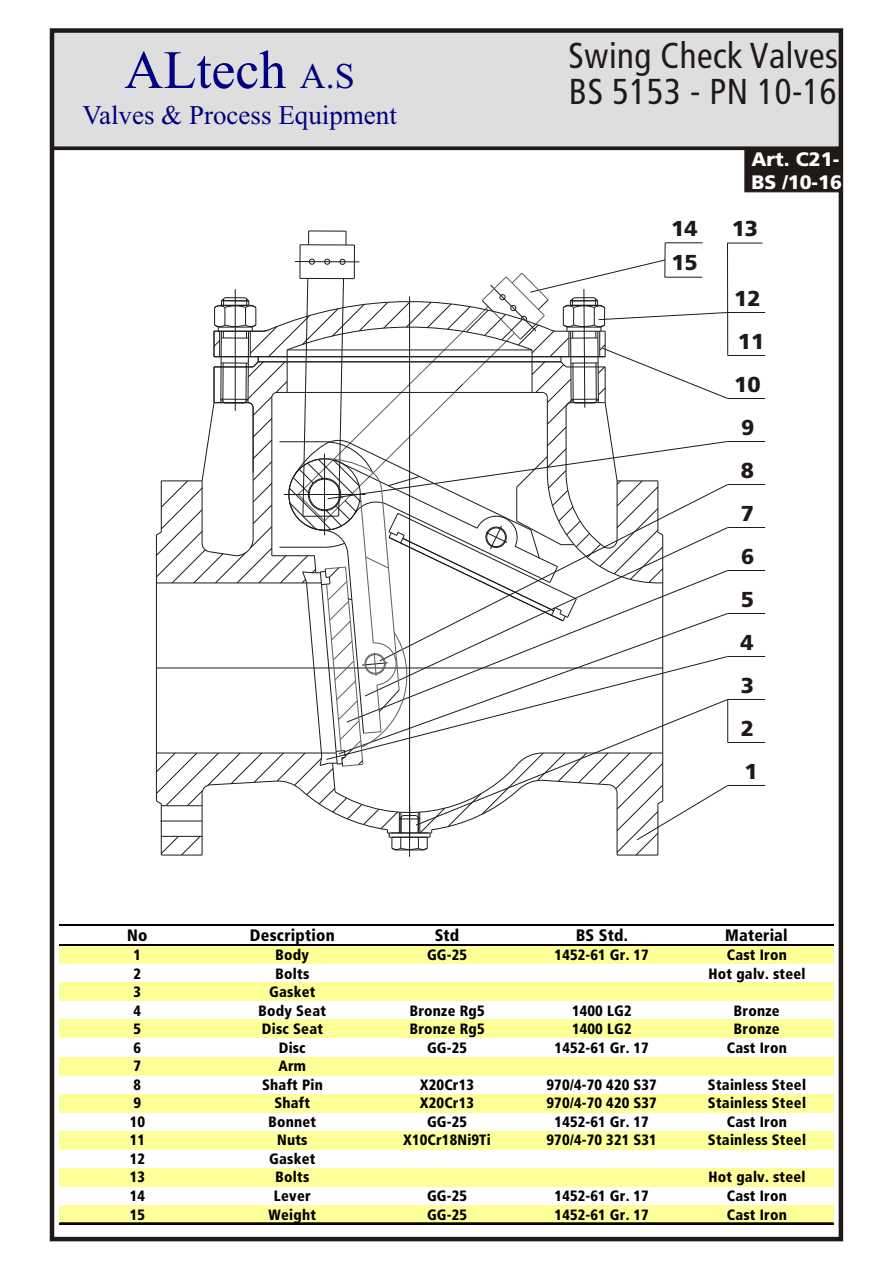
<style>
.page{position:relative;width:894px;height:1263px;background:#fff}
.page>*{position:absolute;margin:0;border:0;box-sizing:border-box;transform-origin:0 0}
.t1{font:54px "Times New Roman";color:#000080}
.t2{font:36px/36.2px "Frutiger 57 Cn";color:#1f1a17}
.t3{font:27px "Times New Roman";color:#000080}
.t4{font:21.6px/43px "Frutiger";color:#1f1a17}
.t5{font:19.5px/23px "Frutiger";color:#fff}
.t6{font:700 16.5px "Frutiger 57 Cn";color:#000}
.t7{font:700 15px "Frutiger 57 Cn";letter-spacing:.005em;color:#000}
.s1{font-size:36px}
</style>
<div class="page">
<div style="left:745px;top:150px;width:95px;height:42px;background:#1f1a17;border:1px solid #1f1a17"></div>
<div style="left:54px;top:31px;width:785px;height:117px;background:#dedede"></div>
<div style="left:50px;top:28px;width:793px;height:1213px;border:4px solid #1f1a17"></div>
<svg style="left:52px;top:146px;width:787px;height:4px;background:#332e2c"></svg>
<hr style="left:409px;top:809px;width:1px;height:48px;background:#1f1a17">
<hr style="left:728px;top:785px;width:37px;height:1px;background:#1f1a17">
<hr style="left:728px;top:699px;width:37px;height:1px;background:#1f1a17">
<hr style="left:728px;top:742px;width:37px;height:1px;background:#1f1a17">
<hr style="left:728px;top:656px;width:37px;height:1px;background:#1f1a17">
<hr style="left:728px;top:570px;width:37px;height:1px;background:#1f1a17">
<hr style="left:728px;top:613px;width:37px;height:1px;background:#1f1a17">
<hr style="left:728px;top:527px;width:37px;height:1px;background:#1f1a17">
<hr style="left:728px;top:441px;width:37px;height:1px;background:#1f1a17">
<hr style="left:728px;top:484px;width:37px;height:1px;background:#1f1a17">
<hr style="left:728px;top:398px;width:37px;height:1px;background:#1f1a17">
<hr style="left:665px;top:243px;width:1px;height:34px;background:#1f1a17">
<hr style="left:727px;top:243px;width:1px;height:113px;background:#1f1a17">
<hr style="left:728px;top:312px;width:37px;height:1px;background:#1f1a17">
<hr style="left:728px;top:355px;width:37px;height:1px;background:#1f1a17">
<hr style="left:728px;top:243px;width:35px;height:1px;background:#1f1a17">
<hr style="left:665px;top:243px;width:38px;height:1px;background:#1f1a17">
<hr style="left:354px;top:245px;width:1px;height:34px;background:#1f1a17">
<hr style="left:300px;top:245px;width:1px;height:33px;background:#1f1a17">
<hr style="left:309px;top:231px;width:37px;height:1px;background:#1f1a17">
<hr style="left:300px;top:245px;width:55px;height:1px;background:#1f1a17">
<svg style="left:308px;top:231px;width:1px;height:14px"></svg>
<svg style="left:156px;top:259px;width:572px;height:597px"></svg>
<svg style="left:346px;top:231px;width:1px;height:14px"></svg>
<hr style="left:300px;top:278px;width:54px;height:1px;background:#1f1a17">
<div style="left:59px;top:945px;width:775px;height:19px;background:#ff9"></div>
<div style="left:59px;top:982px;width:775px;height:19px;background:#ff9"></div>
<div style="left:59px;top:1020px;width:775px;height:18px;background:#ff9"></div>
<div style="left:59px;top:1057px;width:775px;height:18px;background:#ff9"></div>
<div style="left:59px;top:1094px;width:775px;height:18px;background:#ff9"></div>
<div style="left:59px;top:1131px;width:775px;height:19px;background:#ff9"></div>
<div style="left:59px;top:1168px;width:775px;height:19px;background:#ff9"></div>
<div style="left:59px;top:1205px;width:775px;height:19px;background:#ff9"></div>
<hr style="left:59px;top:924px;width:775px;height:1px;background:#000">
<hr style="left:59px;top:925px;width:775px;height:1px;background:#000">
<hr style="left:59px;top:944px;width:775px;height:1px;background:#000">
<hr style="left:59px;top:945px;width:775px;height:1px;background:#000">
<hr style="left:59px;top:1223px;width:775px;height:1px;background:#000">
<h1 class="t1" style="left:124px;top:51px;width:232px">ALtech <span class="s1">A.S</span></h1>
<h3 class="t3" style="left:83px;top:105px;width:316px">Valves &amp; Process Equipment</h3>
<h2 class="t2" style="left:569px;top:40px;width:271px">Swing Check Valves<br>BS 5153 - PN 10-16</h2>
<h3 class="t5" style="left:751px;top:148px;width:92px">Art. C21-<br>BS /10-16</h3>
<h3 class="t4" style="left:671px;top:207px;width:28px">14</h3>
<h3 class="t4" style="left:732px;top:207px;width:28px">13</h3>
<h3 class="t4" style="left:671px;top:241px;width:28px">15</h3>
<h3 class="t4" style="left:734px;top:276px;width:28px">12</h3>
<h3 class="t4" style="left:738px;top:319px;width:28px">11</h3>
<h3 class="t4" style="left:734px;top:362px;width:28px">10</h3>
<h3 class="t4" style="left:741px;top:405px;width:15px">9<br>8</h3>
<h3 class="t4" style="left:741px;top:491px;width:15px">7</h3>
<h3 class="t4" style="left:741px;top:534px;width:15px">6<br>5</h3>
<h3 class="t4" style="left:740px;top:620px;width:15px">4</h3>
<h3 class="t4" style="left:741px;top:663px;width:15px">3<br>2</h3>
<h3 class="t4" style="left:744px;top:749px;width:15px">1</h3>
<p class="t6" style="left:127px;top:928px;width:22px">No</p>
<p class="t6" style="left:250px;top:928px;width:86px">Description</p>
<p class="t6" style="left:435px;top:928px;width:26px">Std</p>
<p class="t6" style="left:576px;top:928px;width:54px">BS Std.</p>
<p class="t6" style="left:725px;top:928px;width:64px">Material</p>
<p class="t7" style="left:134px;top:949px;width:9px">1</p>
<p class="t7" style="left:275px;top:949px;width:35px">Body</p>
<p class="t7" style="left:427px;top:949px;width:42px">GG-25</p>
<p class="t7" style="left:555px;top:949px;width:96px">1452-61 Gr. 17</p>
<p class="t7" style="left:727px;top:949px;width:62px">Cast Iron</p>
<p class="t7" style="left:134px;top:967px;width:9px">2</p>
<p class="t7" style="left:276px;top:967px;width:35px">Bolts</p>
<p class="t7" style="left:708px;top:967px;width:99px">Hot galv. steel</p>
<p class="t7" style="left:134px;top:986px;width:9px">3</p>
<p class="t7" style="left:269px;top:986px;width:48px">Gasket</p>
<p class="t7" style="left:134px;top:1004px;width:9px">4</p>
<p class="t7" style="left:259px;top:1004px;width:69px">Body Seat</p>
<p class="t7" style="left:410px;top:1004px;width:77px">Bronze Rg5</p>
<p class="t7" style="left:572px;top:1004px;width:61px">1400 LG2</p>
<p class="t7" style="left:734px;top:1004px;width:47px">Bronze</p>
<p class="t7" style="left:134px;top:1023px;width:9px">5</p>
<p class="t7" style="left:262px;top:1023px;width:63px">Disc Seat</p>
<p class="t7" style="left:410px;top:1023px;width:77px">Bronze Rg5</p>
<p class="t7" style="left:572px;top:1023px;width:61px">1400 LG2</p>
<p class="t7" style="left:734px;top:1023px;width:47px">Bronze</p>
<p class="t7" style="left:134px;top:1041px;width:9px">6</p>
<p class="t7" style="left:279px;top:1041px;width:28px">Disc</p>
<p class="t7" style="left:427px;top:1041px;width:42px">GG-25</p>
<p class="t7" style="left:555px;top:1041px;width:96px">1452-61 Gr. 17</p>
<p class="t7" style="left:727px;top:1041px;width:62px">Cast Iron</p>
<p class="t7" style="left:134px;top:1060px;width:9px">7</p>
<p class="t7" style="left:278px;top:1060px;width:30px">Arm</p>
<p class="t7" style="left:134px;top:1079px;width:9px">8</p>
<p class="t7" style="left:262px;top:1079px;width:62px">Shaft Pin</p>
<p class="t7" style="left:420px;top:1079px;width:56px">X20Cr13</p>
<p class="t7" style="left:547px;top:1079px;width:112px">970/4-70 420 S37</p>
<p class="t7" style="left:708px;top:1079px;width:100px">Stainless Steel</p>
<p class="t7" style="left:134px;top:1097px;width:9px">9</p>
<p class="t7" style="left:274px;top:1097px;width:38px">Shaft</p>
<p class="t7" style="left:420px;top:1097px;width:56px">X20Cr13</p>
<p class="t7" style="left:547px;top:1097px;width:112px">970/4-70 420 S37</p>
<p class="t7" style="left:708px;top:1097px;width:100px">Stainless Steel</p>
<p class="t7" style="left:130px;top:1116px;width:17px">10</p>
<p class="t7" style="left:268px;top:1116px;width:49px">Bonnet</p>
<p class="t7" style="left:427px;top:1116px;width:42px">GG-25</p>
<p class="t7" style="left:555px;top:1116px;width:96px">1452-61 Gr. 17</p>
<p class="t7" style="left:727px;top:1116px;width:62px">Cast Iron</p>
<p class="t7" style="left:130px;top:1134px;width:17px">11</p>
<p class="t7" style="left:277px;top:1134px;width:32px">Nuts</p>
<p class="t7" style="left:403px;top:1134px;width:89px">X10Cr18Ni9Ti</p>
<p class="t7" style="left:547px;top:1134px;width:112px">970/4-70 321 S31</p>
<p class="t7" style="left:708px;top:1134px;width:100px">Stainless Steel</p>
<p class="t7" style="left:130px;top:1153px;width:17px">12</p>
<p class="t7" style="left:269px;top:1153px;width:48px">Gasket</p>
<p class="t7" style="left:130px;top:1171px;width:17px">13</p>
<p class="t7" style="left:276px;top:1171px;width:35px">Bolts</p>
<p class="t7" style="left:708px;top:1171px;width:99px">Hot galv. steel</p>
<p class="t7" style="left:130px;top:1190px;width:17px">14</p>
<p class="t7" style="left:274px;top:1190px;width:39px">Lever</p>
<p class="t7" style="left:427px;top:1190px;width:42px">GG-25</p>
<p class="t7" style="left:555px;top:1190px;width:96px">1452-61 Gr. 17</p>
<p class="t7" style="left:727px;top:1190px;width:62px">Cast Iron</p>
<p class="t7" style="left:130px;top:1208px;width:17px">15</p>
<p class="t7" style="left:268px;top:1208px;width:49px">Weight</p>
<p class="t7" style="left:427px;top:1208px;width:42px">GG-25</p>
<p class="t7" style="left:555px;top:1208px;width:96px">1452-61 Gr. 17</p>
<p class="t7" style="left:727px;top:1208px;width:62px">Cast Iron</p>
</div>
